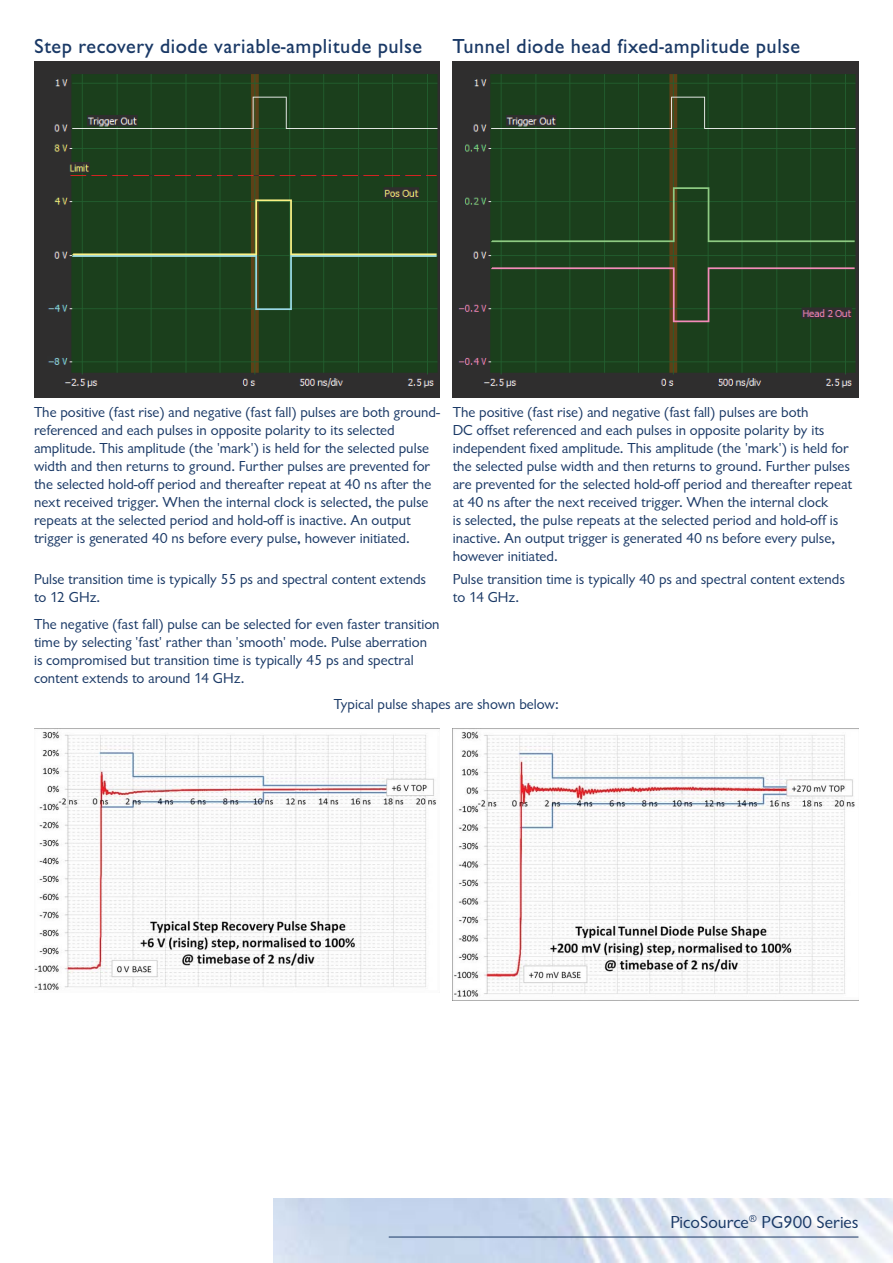
<style>
.page{position:relative;width:893px;height:1263px;background:#fff}
.page>*{position:absolute;margin:0;border:0;box-sizing:border-box;transform-origin:0 0}
.t1{font:500 21px "Chantilly";letter-spacing:.025em;color:#1a3966}
.t2{font:18px "Chantilly";color:#1a3966}
.t3{font:15px/18px "Chantilly";color:#1a3966}
</style>
<div class="page">
<img style="left:274px;top:1198px;width:619px;height:65px">
<hr style="left:389px;top:1237px;width:469px;height:1px;background:#1a3966">
<img style="left:34px;top:62px;width:406px;height:335px">
<img style="left:453px;top:62px;width:405px;height:335px">
<img style="left:34px;top:731px;width:402px;height:259px">
<img style="left:453px;top:729px;width:406px;height:268px">
<h1 class="t1" style="left:34px;top:39px;width:390px">Step recovery diode variable-amplitude pulse</h1>
<h1 class="t1" style="left:453px;top:39px;width:349px">Tunnel diode head fixed-amplitude pulse</h1>
<p class="t3" style="left:34px;top:404px;width:407px">The positive (fast rise) and negative (fast fall) pulses are both ground&shy;referenced and each pulses in opposite polarity to its selected amplitude. This amplitude (the 'mark') is held for the selected pulse width and then returns to ground. Further pulses are prevented for the selected hold-off period and thereafter repeat at 40 ns after the next received trigger. When the internal clock is selected, the pulse repeats at the selected period and hold-off is inactive. An output trigger is generated 40 ns before every pulse, however initiated.</p>
<p class="t3" style="left:34px;top:572px;width:393px">Pulse transition time is typically 55 ps and spectral content extends to 12 GHz.</p>
<p class="t3" style="left:34px;top:617px;width:407px">The negative (fast fall) pulse can be selected for even faster transition time by selecting 'fast' rather than 'smooth' mode. Pulse aberration<br>is compromised but transition time is typically 45 ps and spectral content extends to around 14 GHz.</p>
<p class="t3" style="left:453px;top:404px;width:401px">The positive (fast rise) and negative (fast fall) pulses are both<br>DC offset referenced and each pulses in opposite polarity by its independent fixed amplitude. This amplitude (the 'mark') is held for the selected pulse width and then returns to ground. Further pulses are prevented for the selected hold-off period and thereafter repeat at 40 ns after the next received trigger. When the internal clock<br>is selected, the pulse repeats at the selected period and hold-off is inactive. An output trigger is generated 40 ns before every pulse, however initiated.</p>
<p class="t3" style="left:453px;top:572px;width:393px">Pulse transition time is typically 40 ps and spectral content extends to 14 GHz.</p>
<p class="t3" style="left:334px;top:696px;width:226px">Typical pulse shapes are shown below:</p>
<p class="t2" style="left:670px;top:1216px;width:190px">PicoSource<sup>®</sup> PG900 Series</p>
</div>
